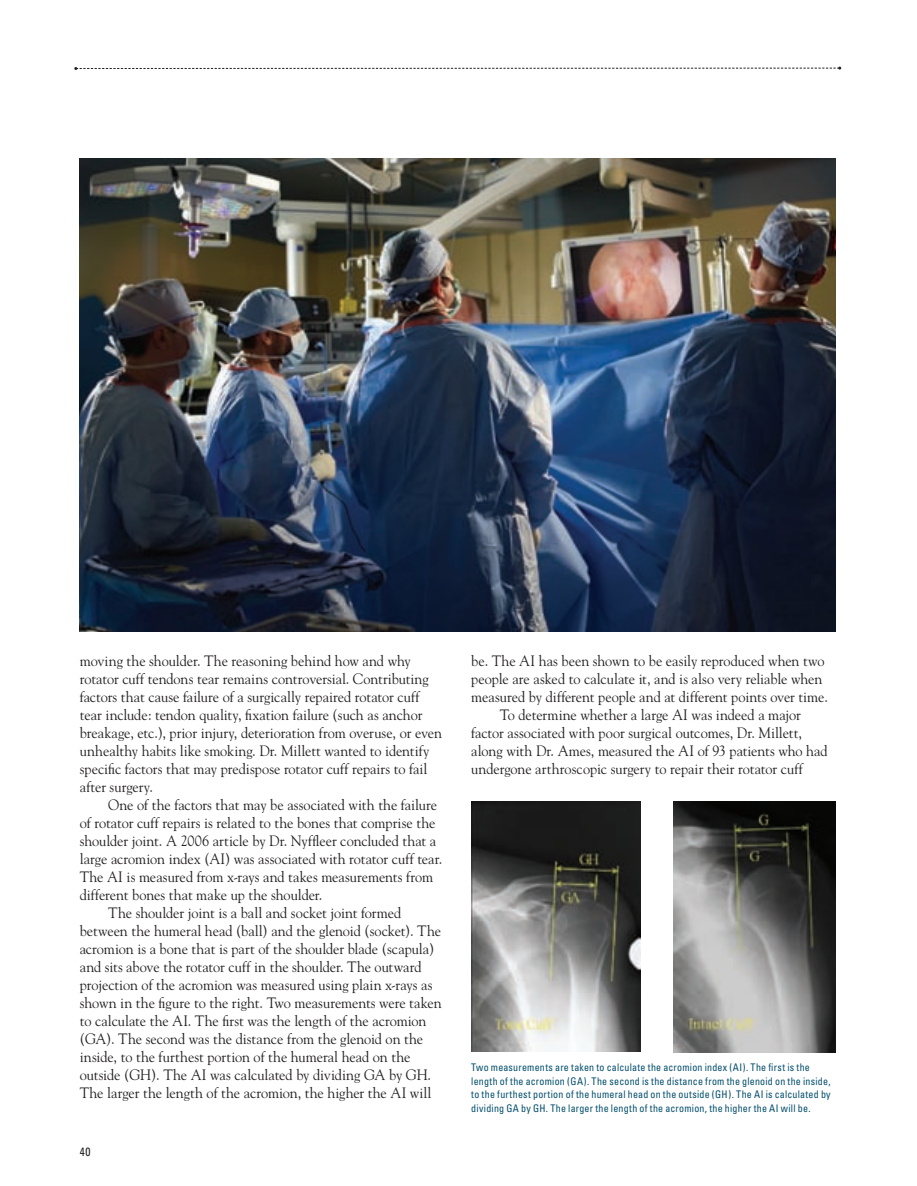
<style>
.page{position:relative;width:917px;height:1186px;background:#fff}
.page>*{position:absolute;margin:0;border:0;box-sizing:border-box;transform-origin:0 0}
.t1{font:15px/18px "Goudy";letter-spacing:-.005em;color:#231f20;scale:.95 1}
.t2{font:condensed 12px "Univers";color:#231f20;scale:.95 1}
.t3{font:condensed 10.5px/13.5px "Univers";letter-spacing:.025em;color:#014d6b;scale:.95 1}
</style>
<div class="page">
<img style="left:471px;top:802px;width:169px;height:249px">
<img style="left:674px;top:802px;width:162px;height:250px">
<img style="left:80px;top:159px;width:756px;height:472px">
<svg style="left:74px;top:67px;width:767px;height:3px"></svg>
<p class="t1" style="left:80px;top:651px;width:383px">moving the shoulder. The reasoning behind how and why rotator cuff tendons tear remains controversial. Contributing factors that cause failure of a surgically repaired rotator cuff tear include: tendon quality, fixation failure (such as anchor breakage, etc.), prior injury, deterioration from overuse, or even unhealthy habits like smoking. Dr. Millett wanted to identify specific factors that may predispose rotator cuff repairs to fail after surgery.</p>
<p class="t1" style="left:108px;top:795px;width:348px">One of the factors that may be associated with the failure</p>
<p class="t1" style="left:80px;top:813px;width:376px">of rotator cuff repairs is related to the bones that comprise the</p>
<p class="t1" style="left:80px;top:831px;width:377px">shoulder joint. A 2006 article by Dr. Nyffleer concluded that a</p>
<p class="t1" style="left:80px;top:849px;width:383px">large acromion index (AI) was associated with rotator cuff tear.</p>
<p class="t1" style="left:80px;top:867px;width:374px">The AI is measured from x-rays and takes measurements from</p>
<p class="t1" style="left:80px;top:885px;width:257px">different bones that make up the shoulder.</p>
<p class="t1" style="left:108px;top:903px;width:310px">The shoulder joint is a ball and socket joint formed</p>
<p class="t1" style="left:80px;top:921px;width:382px">between the humeral head (ball) and the glenoid (socket). The</p>
<p class="t1" style="left:80px;top:939px;width:375px">acromion is a bone that is part of the shoulder blade (scapula)</p>
<p class="t1" style="left:80px;top:957px;width:361px">and sits above the rotator cuff in the shoulder. The outward</p>
<p class="t1" style="left:80px;top:975px;width:373px">projection of the acromion was measured using plain x-rays as</p>
<p class="t1" style="left:80px;top:993px;width:383px">shown in the figure to the right. Two measurements were taken</p>
<p class="t1" style="left:80px;top:1011px;width:367px">to calculate the AI. The first was the length of the acromion</p>
<p class="t1" style="left:80px;top:1029px;width:363px">(GA). The second was the distance from the glenoid on the</p>
<p class="t1" style="left:80px;top:1047px;width:350px">inside, to the furthest portion of the humeral head on the</p>
<p class="t1" style="left:80px;top:1065px;width:371px">outside (GH). The AI was calculated by dividing GA by GH.</p>
<p class="t1" style="left:80px;top:1083px;width:372px">The larger the length of the acromion, the higher the AI will</p>
<p class="t2" style="left:80px;top:1144px;width:13px">40</p>
<p class="t1" style="left:471px;top:651px;width:373px">be. The AI has been shown to be easily reproduced when two</p>
<p class="t1" style="left:471px;top:669px;width:371px">people are asked to calculate it, and is also very reliable when</p>
<p class="t1" style="left:471px;top:687px;width:377px">measured by different people and at different points over time.</p>
<p class="t1" style="left:500px;top:705px;width:318px">To determine whether a large AI was indeed a major</p>
<p class="t1" style="left:471px;top:723px;width:349px">factor associated with poor surgical outcomes, Dr. Millett,</p>
<p class="t1" style="left:471px;top:741px;width:377px">along with Dr. Ames, measured the AI of 93 patients who had</p>
<p class="t1" style="left:471px;top:759px;width:350px">undergone arthroscopic surgery to repair their rotator cuff</p>
<p class="t3" style="left:471px;top:1060px;width:380px">Two measurements are taken to calculate the acromion index (AI). The first is the length of the acromion (GA). The second is the distance from the glenoid on the inside, to the furthest portion of the humeral head on the outside (GH). The AI is calculated by dividing GA by GH. The larger the length of the acromion, the higher the AI will be.</p>
</div>
